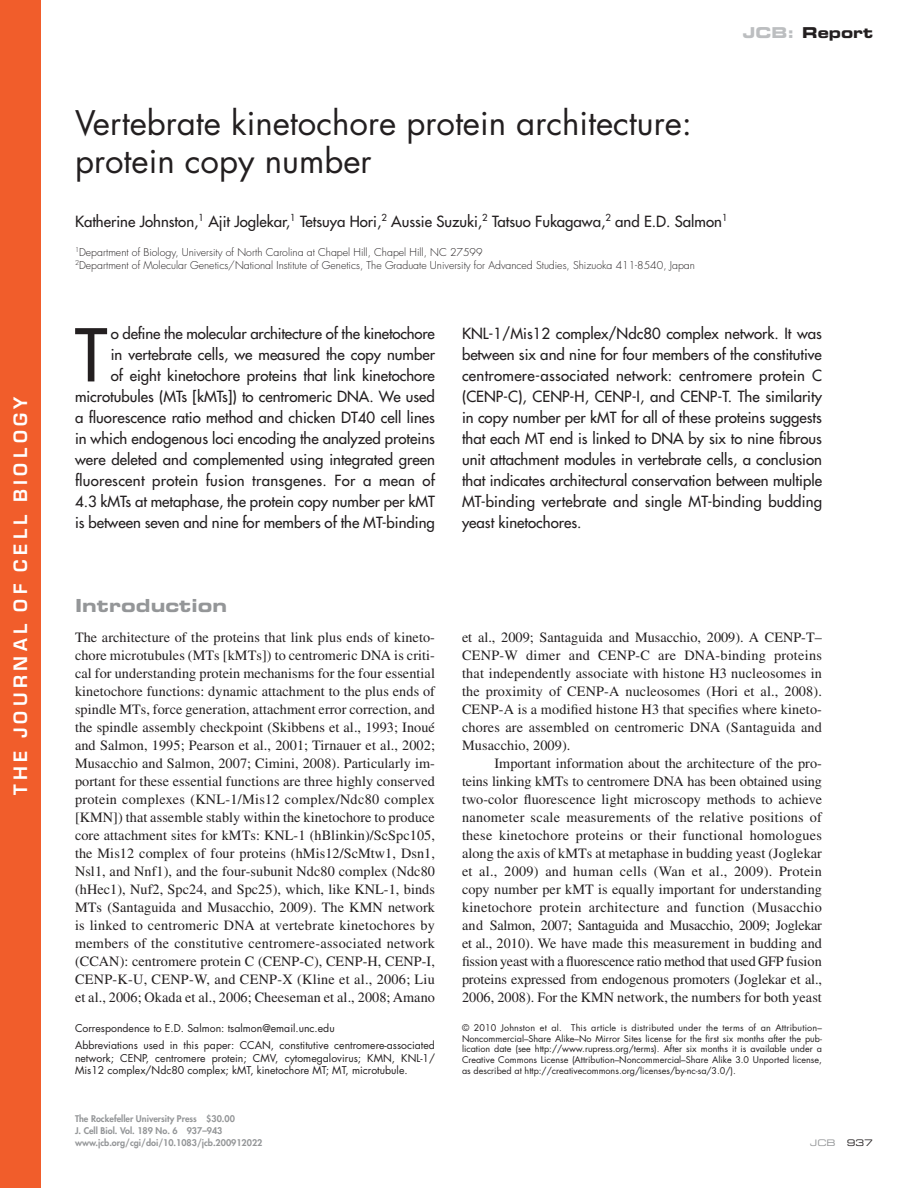
<style>
.page{position:relative;width:918px;height:1188px;background:#fff}
.page>*{position:absolute;margin:0;border:0;box-sizing:border-box;transform-origin:0 0}
.t1{font:500 70.65px "Futura Std";color:#231f20}
.t2{font:33px/38.2px "Futura Std";color:#231f20}
.t3{font:600 18px "Eurostile";letter-spacing:.25em;color:#fff}
.t4{font:18px "Eurostile LT Std Bold Ex 2";letter-spacing:.005em;color:#949698}
.t5{font:500 15px/21px "Futura Std";color:#231f20;text-align:right}
.t6{font:15px "Eurostile LT Std Bold Ex 2";color:#231f20}
.t7{font:14.25px/18px "Times LT Std";letter-spacing:.005em;color:#231f20;text-align:justify}
.t8{font:10.5px/16.8px "Futura Std";color:#231f20}
.t9{font:300 10.5px/13.5px "Futura Std";color:#231f20}
.t10{font:9px/10.8px "Futura Std";color:#231f20;text-align:justify}
.t11{font:800 9px/12px "Futura Std";color:#949698}
.t12{font:9px "Eurostile LT Std Ex 2";color:#949698}
.t13{font:9px "Eurostile LT Std Ex 2";color:#231f20}
.s1{color:#bcbec0}
</style>
<div class="page">
<div style="left:0;top:0;width:40px;height:1188px;background:#f15d2b"></div>
<p class="t3" style="left:13px;top:795px;width:400px;rotate:-90deg">THE JOURNAL OF CELL BIOLOGY</p>
<p class="t6" style="left:743px;top:22px;width:132px"><span class="s1">JCB:</span> Report</p>
<h2 class="t2" style="left:75px;top:104px;width:619px">Vertebrate kinetochore protein architecture: protein copy number</h2>
<p class="t5" style="left:75px;top:212px;width:654px">Katherine Johnston,<sup>1</sup> Ajit Joglekar,<sup>1</sup> Tetsuya Hori,<sup>2</sup> Aussie Suzuki,<sup>2</sup> Tatsuo Fukagawa,<sup>2</sup> and E.D. Salmon<sup>1</sup></p>
<p class="t9" style="left:75px;top:246px;width:621px"><sup>1</sup>Department of Biology, University of North Carolina at Chapel Hill, Chapel Hill, NC 27599<br><sup>2</sup>Department of Molecular Genetics/National Institute of Genetics, The Graduate University for Advanced Studies, Shizuoka 411-8540, Japan</p>
<p class="t5" style="left:75px;top:323px;width:362px">o define the molecular architecture of the kinetochore<br>in vertebrate cells, we measured the copy number<br>of eight kinetochore proteins that link kinetochore microtubules (MTs [kMTs]) to centromeric DNA. We used a fluorescence ratio method and chicken DT40 cell lines in which endogenous loci encoding the analyzed proteins were deleted and complemented using integrated green fluorescent protein fusion transgenes. For a mean of 4.3 kMTs at metaphase, the protein copy number per kMT is between seven and nine for members of the MT-binding</p>
<p class="t5" style="left:462px;top:323px;width:362px;text-align:justify">KNL-1/Mis12 complex/Ndc80 complex network. It was between six and nine for four members of the constitutive centromere-associated network: centromere protein C (CENP-C), CENP-H, CENP-I, and CENP-T. The similarity in copy number per kMT for all of these proteins suggests that each MT end is linked to DNA by six to nine fibrous unit attachment modules in vertebrate cells, a conclusion that indicates architectural conservation between multiple MT-binding vertebrate and single MT-binding budding yeast kinetochores.</p>
<h1 class="t1" style="left:75px;top:311px;width:34px">T</h1>
<p class="t4" style="left:75px;top:593px;width:154px">Introduction</p>
<p class="t7" style="left:75px;top:628px;width:362px">The architecture of the proteins that link plus ends of kineto&shy;chore microtubules (MTs [kMTs]) to centromeric DNA is criti&shy;cal for understanding protein mechanisms for the four essential kinetochore functions: dynamic attachment to the plus ends of spindle MTs, force generation, attachment error correction, and the spindle assembly checkpoint (Skibbens et al., 1993; Inoué and Salmon, 1995; Pearson et al., 2001; Tirnauer et al., 2002; Musacchio and Salmon, 2007; Cimini, 2008). Particularly im&shy;portant for these essential functions are three highly conserved protein complexes (KNL-1/Mis12 complex/Ndc80 complex [KMN]) that assemble stably within the kinetochore to produce core attachment sites for kMTs: KNL-1 (hBlinkin)/ScSpc105, the Mis12 complex of four proteins (hMis12/ScMtw1, Dsn1, Nsl1, and Nnf1), and the four-subunit Ndc80 complex (Ndc80 (hHec1), Nuf2, Spc24, and Spc25), which, like KNL-1, binds MTs (Santaguida and Musacchio, 2009). The KMN network is linked to centromeric DNA at vertebrate kinetochores by members of the constitutive centromere-associated network (CCAN): centromere protein C (CENP-C), CENP-H, CENP-I, CENP-K-U, CENP-W, and CENP-X (Kline et al., 2006; Liu et al., 2006; Okada et al., 2006; Cheeseman et al., 2008; Amano</p>
<p class="t7" style="left:462px;top:628px;width:362px">et al., 2009; Santaguida and Musacchio, 2009). A CENP-T– CENP-W dimer and CENP-C are DNA-binding proteins that independently associate with histone H3 nucleosomes in the proximity of CENP-A nucleosomes (Hori et al., 2008).<br>CENP-A is a modified histone H3 that specifies where kineto&shy;chores are assembled on centromeric DNA (Santaguida and Musacchio, 2009).</p>
<p class="t7" style="left:462px;top:754px;width:362px;text-indent:32px">Important information about the architecture of the pro&shy;teins linking kMTs to centromere DNA has been obtained using two-color fluorescence light microscopy methods to achieve nanometer scale measurements of the relative positions of these kinetochore proteins or their functional homologues along the axis of kMTs at metaphase in budding yeast (Joglekar et al., 2009) and human cells (Wan et al., 2009). Protein copy number per kMT is equally important for understanding kineto-chore protein architecture and function (Musacchio and Salmon, 2007; Santaguida and Musacchio, 2009; Joglekar et al., 2010). We have made this measurement in budding and fission yeast with a fluorescence ratio method that used GFP fusion proteins expressed from endogenous promoters (Joglekar et al., 2006, 2008). For the KMN network, the numbers for both yeast</p>
<p class="t8" style="left:75px;top:1020px;width:361px">Correspondence to E.D. Salmon: tsalmon@email.unc.edu<br>Abbreviations used in this paper: CCAN, constitutive centromere-associated</p>
<p class="t8" style="left:75px;top:1052px;width:362px;line-height:12.3px">network; CENP, centromere protein; CMV, cytomegalovirus; KMN, KNL-1/<br>Mis12 complex/Ndc80 complex; kMT, kinetochore MT; MT, microtubule.</p>
<p class="t11" style="left:75px;top:1112px;width:189px">The Rockefeller University Press $30.00<br>J. Cell Biol. Vol. 189 No. 6 937–943 www.jcb.org/cgi/doi/10.1083/jcb.200912022</p>
<p class="t10" style="left:462px;top:1022px;width:362px">© 2010 Johnston et al. This article is distributed under the terms of an Attribution– Noncommercial–Share Alike–No Mirror Sites license for the first six months after the pub&shy;lication date (see http://www.rupress.org/terms). After six months it is available under a Creative Commons License (Attribution–Noncommercial–Share Alike 3.0 Unported license, as described at http://creativecommons.org/licenses/by-nc-sa/3.0/).</p>
<p class="t12" style="left:810px;top:1136px;width:27px">JCB</p>
<p class="t13" style="left:847px;top:1136px;width:28px">937</p>
</div>
